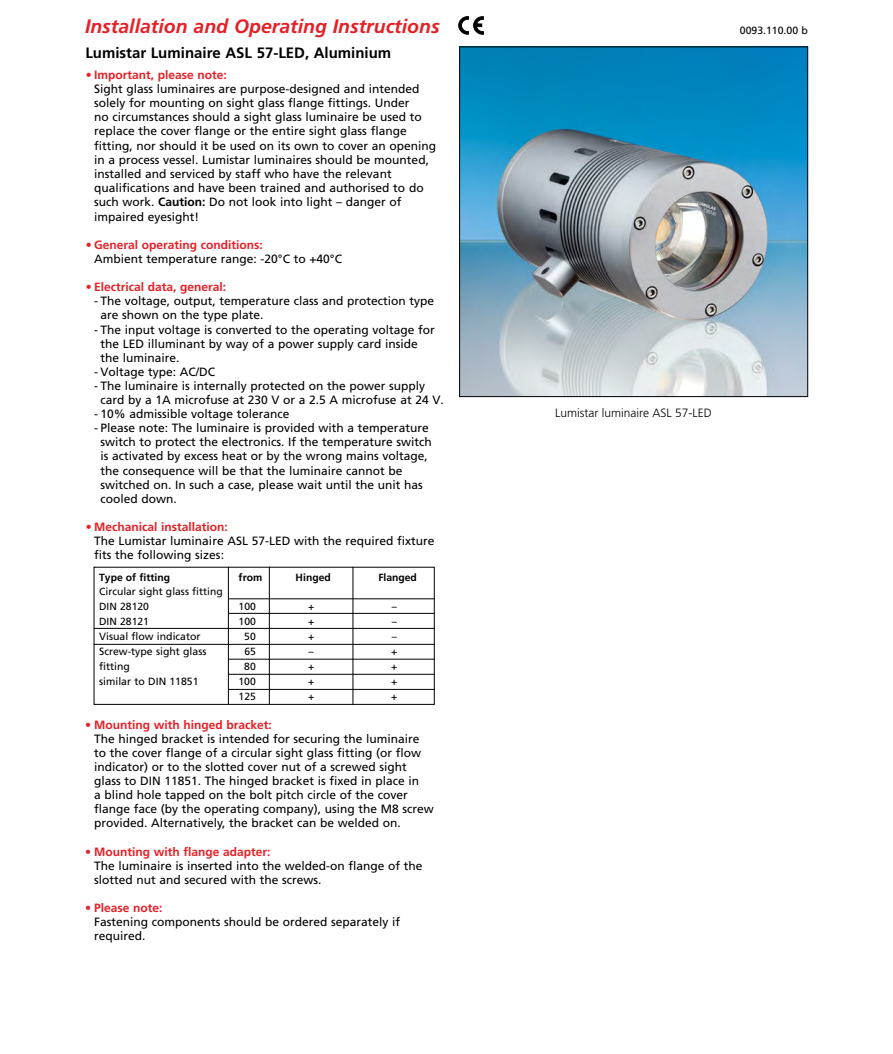
<style>
.page{position:relative;width:893px;height:1054px;background:#fff}
.page>*{position:absolute;margin:0;border:0;box-sizing:border-box;transform-origin:0 0}
.t1{font:italic 700 19.35px "Frutiger";color:#e52027}
.t2{font:700 15px "Frutiger";color:#000}
.Body{font:12px/14.1px "Frutiger";color:#000}
.Body_rot{font:12px/14.1px "Frutiger";color:#000}
.Body_rot-2{font:700 12px "Frutiger";color:#e52027}
.Bildunterschrift{font:300 12px "Frutiger";color:#000}
.t3{font:10.5px "Frutiger";color:#000}
.t4{font:10.35px "Frutiger";color:#000}
.t5{font:700 10.35px "Frutiger";color:#000}
.s1{font-weight:700}
</style>
<div class="page">
<svg style="left:459px;top:17px;width:24px;height:17px"></svg>
<img style="left:461px;top:49px;width:345px;height:346px">
<div style="left:459px;top:47px;width:349px;height:350px;border:1px solid #000"></div>
<div style="left:94px;top:567px;width:341px;height:138px;border:1px solid #000"></div>
<hr style="left:228px;top:567px;width:1px;height:137px;background:#000">
<hr style="left:269px;top:567px;width:1px;height:137px;background:#000">
<hr style="left:353px;top:567px;width:1px;height:138px;background:#000">
<hr style="left:229px;top:613px;width:205px;height:1px;background:#000">
<hr style="left:94px;top:628px;width:341px;height:1px;background:#000">
<hr style="left:94px;top:644px;width:341px;height:1px;background:#000">
<hr style="left:229px;top:659px;width:206px;height:1px;background:#000">
<hr style="left:229px;top:674px;width:206px;height:1px;background:#000">
<hr style="left:228px;top:689px;width:207px;height:1px;background:#000">
<hr style="left:228px;top:598px;width:207px;height:1px;background:#000">
<p class="t1" style="left:85px;top:15px;width:356px">Installation and Operating Instructions</p>
<p class="t3" style="left:740px;top:25px;width:70px">0093.110.00 b</p>
<p class="t2" style="left:85px;top:44px;width:307px">Lumistar Luminaire ASL 57-LED, Aluminium</p>
<p class="Body_rot-2" style="left:86px;top:68px;width:143px">• Important, please note:</p>
<p class="Body" style="left:94px;top:82px;width:329px">Sight glass luminaires are purpose-designed and intended solely for mounting on sight glass flange fittings. Under no circumstances should a sight glass luminaire be used to replace the cover flange or the entire sight glass flange</p>
<p class="Body" style="left:94px;top:138px;width:344px">fitting, nor should it be used on its own to cover an opening in a process vessel. Lumistar luminaires should be mounted, installed and serviced by staff who have the relevant</p>
<p class="Body" style="left:94px;top:181px;width:331px">qualifications and have been trained and authorised to do such work. <span class="s1">Caution:</span> Do not look into light – danger of</p>
<p class="Body" style="left:94px;top:209px;width:107px">impaired eyesight!</p>
<p class="Body_rot-2" style="left:86px;top:238px;width:179px">• General operating conditions:</p>
<p class="Body_rot" style="left:94px;top:252px;width:249px">Ambient temperature range: -20°C to +40°C</p>
<p class="Body_rot-2" style="left:86px;top:280px;width:142px">• Electrical data, general:</p>
<p class="Body_rot" style="left:101px;top:294px;width:335px;text-indent:-6px">- The voltage, output, temperature class and protection type are shown on the type plate.</p>
<p class="Body_rot" style="left:101px;top:322px;width:336px;text-indent:-6px">- The input voltage is converted to the operating voltage for the LED illuminant by way of a power supply card inside</p>
<p class="Body_rot" style="left:101px;top:350px;width:81px">the luminaire.</p>
<p class="Body_rot" style="left:94px;top:365px;width:123px">- Voltage type: AC/DC</p>
<p class="Body_rot" style="left:101px;top:379px;width:345px;text-indent:-6px">- The luminaire is internally protected on the power supply card by a 1A microfuse at 230 V or a 2.5 A microfuse at 24 V.</p>
<p class="Body_rot" style="left:94px;top:407px;width:197px">- 10% admissible voltage tolerance</p>
<p class="Body_rot" style="left:101px;top:421px;width:333px;text-indent:-6px">- Please note: The luminaire is provided with a temperature switch to protect the electronics. If the temperature switch is activated by excess heat or by the wrong mains voltage, the consequence will be that the luminaire cannot be</p>
<p class="Body_rot" style="left:101px;top:477px;width:324px">switched on. In such a case, please wait until the unit has cooled down.</p>
<p class="Body_rot-2" style="left:86px;top:520px;width:144px">• Mechanical installation:</p>
<p class="Body" style="left:94px;top:534px;width:342px">The Lumistar luminaire ASL 57-LED with the required fixture fits the following sizes:</p>
<p class="t5" style="left:99px;top:571px;width:72px">Type of fitting</p>
<p class="t5" style="left:239px;top:571px;width:25px">from</p>
<p class="t5" style="left:296px;top:571px;width:37px">Hinged</p>
<p class="t5" style="left:378px;top:571px;width:40px">Flanged</p>
<p class="t4" style="left:99px;top:586px;width:125px">Circular sight glass fitting</p>
<p class="t4" style="left:99px;top:600px;width:51px">DIN 28120</p>
<p class="t4" style="left:239px;top:600px;width:19px">100</p>
<p class="t4" style="left:308px;top:600px;width:8px">+</p>
<p class="t4" style="left:392px;top:600px;width:7px">–</p>
<p class="t4" style="left:99px;top:615px;width:51px">DIN 28121</p>
<p class="t4" style="left:239px;top:615px;width:19px">100</p>
<p class="t4" style="left:308px;top:615px;width:8px">+</p>
<p class="t4" style="left:392px;top:615px;width:7px">–</p>
<p class="t3" style="left:99px;top:630px;width:103px">Visual flow indicator</p>
<p class="t4" style="left:244px;top:630px;width:13px">50</p>
<p class="t4" style="left:308px;top:630px;width:8px">+</p>
<p class="t4" style="left:392px;top:630px;width:7px">–</p>
<p class="t3" style="left:99px;top:645px;width:109px">Screw-type sight glass</p>
<p class="t4" style="left:244px;top:645px;width:13px">65</p>
<p class="t4" style="left:309px;top:645px;width:7px">–</p>
<p class="t4" style="left:391px;top:645px;width:8px">+</p>
<p class="t3" style="left:99px;top:660px;width:32px">fitting</p>
<p class="t4" style="left:244px;top:660px;width:13px">80</p>
<p class="t4" style="left:308px;top:660px;width:8px">+</p>
<p class="t4" style="left:391px;top:660px;width:8px">+</p>
<p class="t3" style="left:99px;top:675px;width:101px">similar to DIN 11851</p>
<p class="t4" style="left:239px;top:676px;width:19px">100</p>
<p class="t4" style="left:308px;top:676px;width:8px">+</p>
<p class="t4" style="left:391px;top:676px;width:8px">+</p>
<p class="t4" style="left:239px;top:691px;width:19px">125</p>
<p class="t4" style="left:308px;top:691px;width:8px">+</p>
<p class="t4" style="left:391px;top:691px;width:8px">+</p>
<p class="Body_rot-2" style="left:85px;top:717px;width:188px">• Mounting with hinged bracket:</p>
<p class="Body" style="left:94px;top:732px;width:329px">The hinged bracket is intended for securing the luminaire to the cover flange of a circular sight glass fitting (or flow indicator) or to the slotted cover nut of a screwed sight glass to DIN 11851. The hinged bracket is fixed in place in</p>
<p class="Body" style="left:94px;top:788px;width:341px">a blind hole tapped on the bolt pitch circle of the cover flange face (by the operating company), using the M8 screw provided. Alternatively, the bracket can be welded on.</p>
<p class="Body_rot-2" style="left:85px;top:844px;width:187px">• Mounting with flange adapter:</p>
<p class="Body" style="left:94px;top:858px;width:330px">The luminaire is inserted into the welded-on flange of the slotted nut and secured with the screws.</p>
<p class="Body_rot-2" style="left:85px;top:901px;width:79px">• Please note:</p>
<p class="Body" style="left:94px;top:915px;width:308px">Fastening components should be ordered separately if required.</p>
<p class="Bildunterschrift" style="left:555px;top:406px;width:158px">Lumistar luminaire ASL 57-LED</p>
</div>
